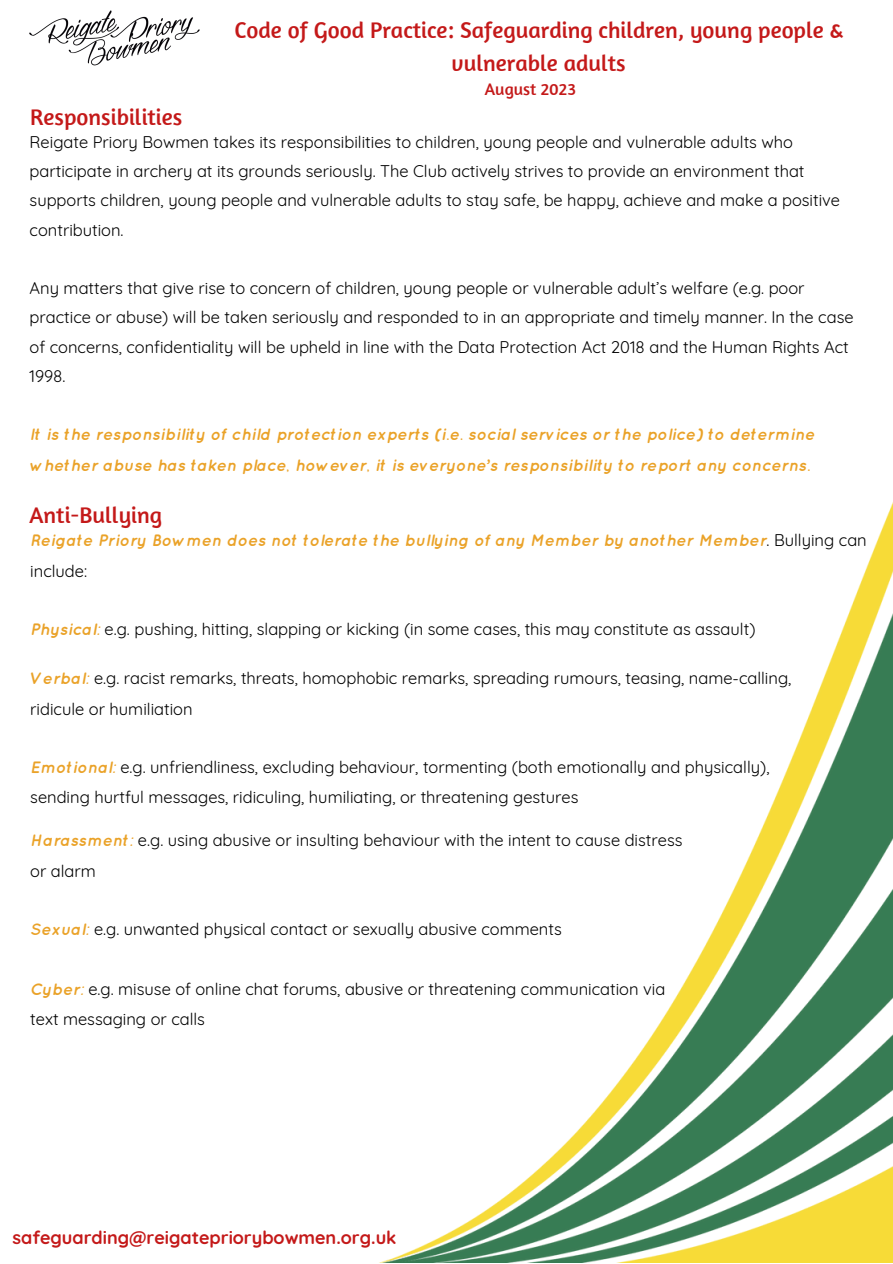
<style>
.page{position:relative;width:893px;height:1264px;background:#fff}
.page>*{position:absolute;margin:0;border:0;box-sizing:border-box;transform-origin:0 0}
.t1{font:23.1px/32.5px "Amaranth";color:#c41919;text-align:center}
.t2{font:700 18px "Quicksand";color:#c41919}
.t3{font:17.1px "Amaranth";color:#c41919}
.t4{font:16.5px/29.2px "Quicksand";color:#000}
.t5{font:italic 700 16.5px/30.3px "Quicksand";color:#eaa228}
.s1{font-weight:400;font-style:normal;color:#000}
.s2{font-weight:700;font-style:italic;color:#eaa228}
</style>
<div class="page">
<img style="left:30px;top:11px;width:169px;height:55px">
<img style="left:381px;top:504px;width:511px;height:758px">
<p class="t1" style="left:234px;top:14px;width:610px">Code of Good Practice: Safeguarding children, young people &amp; vulnerable adults</p>
<p class="t3" style="left:485px;top:78px;width:92px">August 2023</p>
<p class="t1" style="left:30px;top:100px;width:153px">Responsibilities</p>
<p class="t4" style="left:30px;top:127px;width:811px">Reigate Priory Bowmen takes its responsibilities to children, young people and vulnerable adults who participate in archery at its grounds seriously. The Club actively strives to provide an environment that supports children, young people and vulnerable adults to stay safe, be happy, achieve and make a positive contribution.</p>
<p class="t4" style="left:30px;top:273px;width:825px">Any matters that give rise to concern of children, young people or vulnerable adult’s welfare (e.g. poor practice or abuse) will be taken seriously and responded to in an appropriate and timely manner. In the case of concerns, confidentiality will be upheld in line with the Data Protection Act 2018 and the Human Rights Act 1998.</p>
<p class="t5" style="left:30px;top:419px;width:786px">It is the responsibility of child protection experts (i.e. social services or the police) to determine whether abuse has taken place, however, it is everyone’s responsibility to report any concerns.</p>
<p class="t1" style="left:30px;top:498px;width:134px">Anti-Bullying</p>
<p class="t5" style="left:30px;top:525px;width:838px">Reigate Priory Bowmen does not tolerate the bullying of any Member by another Member<span class="s1">. Bullying can include:</span></p>
<p class="t4" style="left:30px;top:614px;width:726px"><span class="s2">Physical:</span> e.g. pushing, hitting, slapping or kicking (in some cases, this may constitute as assault)</p>
<p class="t4" style="left:30px;top:663px;width:762px;line-height:30.3px"><span class="s2">Verbal:</span> e.g. racist remarks, threats, homophobic remarks, spreading rumours, teasing, name-calling, ridicule or humiliation</p>
<p class="t4" style="left:30px;top:751px;width:740px;line-height:30.3px"><span class="s2">Emotional:</span> e.g. unfriendliness, excluding behaviour, tormenting (both emotionally and physically), sending hurtful messages, ridiculing, humiliating, or threatening gestures</p>
<p class="t4" style="left:30px;top:825px;width:653px;line-height:30.3px"><span class="s2">Harassment:</span> e.g. using abusive or insulting behaviour with the intent to cause distress or alarm</p>
<p class="t4" style="left:30px;top:914px;width:533px"><span class="s2">Sexual:</span> e.g. unwanted physical contact or sexually abusive comments</p>
<p class="t4" style="left:30px;top:973px;width:636px;line-height:30.3px"><span class="s2">Cyber:</span> e.g. misuse of online chat forums, abusive or threatening communication via text messaging or calls</p>
<p class="t2" style="left:13px;top:1225px;width:385px">safeguarding@reigatepriorybowmen.org.uk</p>
</div>
